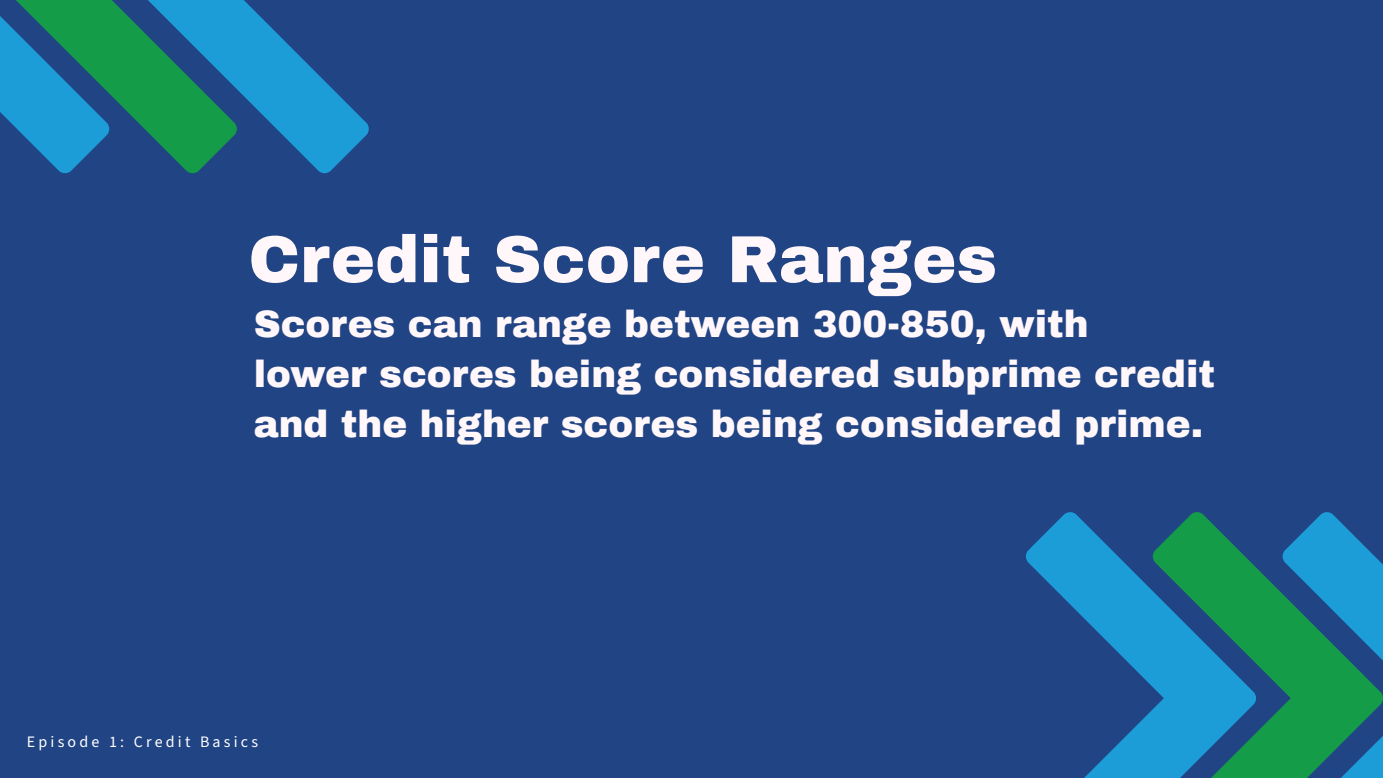
<style>
.page{position:relative;width:1383px;height:778px;background:#fff}
.page>*{position:absolute;margin:0;border:0;box-sizing:border-box;transform-origin:0 0}
.t1{font:900 66.6px "Archivo";color:#fff7f9}
.t2{font:900 37.2px/50.4px "Archivo";color:#fff7f9}
.t3{font:15.9px "Source Sans 3";letter-spacing:.2em;color:#fff}
</style>
<div class="page">
<div style="left:0;top:0;width:1382px;height:778px;background:#214485"></div>
<svg style="left:1256px;top:512px;width:126px;height:266px"></svg>
<svg style="left:1026px;top:512px;width:230px;height:266px"></svg>
<svg style="left:0;top:0;width:369px;height:174px"></svg>
<h1 class="t1" style="left:248px;top:218px;width:750px">Credit Score Ranges</h1>
<p class="t2" style="left:254px;top:298px;width:962px">Scores can range between 300-850, with<br>lower scores being considered subprime credit and the higher scores being considered prime.</p>
<p class="t3" style="left:27px;top:731px;width:233px">Episode 1: Credit Basics</p>
</div>
